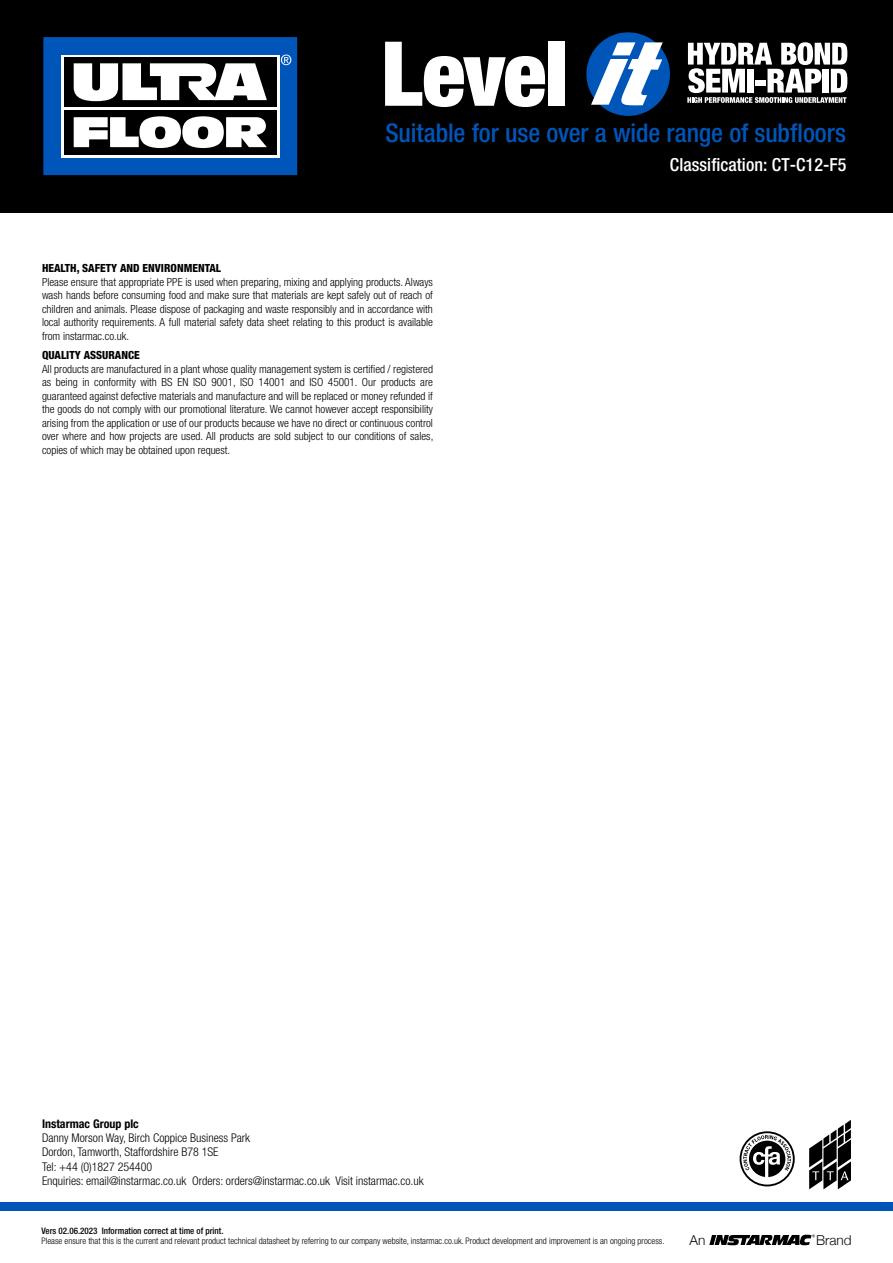
<style>
.page{position:relative;width:893px;height:1263px;background:#fff}
.page>*{position:absolute;margin:0;border:0;box-sizing:border-box;transform-origin:0 0}
.t1{font:500 condensed 25.8px "Helvetica Neue LT Pro";letter-spacing:-.005em;color:#0055b8}
.t2{font:500 condensed 18px "Helvetica Neue LT Pro";letter-spacing:.005em;color:#fff}
.t3{font:300 13.65px "Helvetica Neue";color:#120f0d}
.t4{font:300 condensed 12px/14.4px "Helvetica Neue LT Pro";color:#000}
.t5{font:700 condensed 12px "Helvetica Neue LT Pro";color:#000}
.t6{font:300 condensed 11.25px/13.5px "Helvetica Neue LT Pro";color:#000;text-align:justify}
.t7{font:800 condensed 11.25px "Helvetica Neue LT Pro";color:#000}
.t8{font:300 condensed 9px "Helvetica Neue LT Pro";color:#000}
.t9{font:500 condensed 9px "Helvetica Neue LT Pro";color:#000}
</style>
<div class="page">
<div style="left:0;top:1202px;width:893px;height:8px;background:#0055b8"></div>
<svg style="left:709px;top:1234px;width:106px;height:11px"></svg>
<svg style="left:809px;top:1120px;width:42px;height:69px"></svg>
<svg style="left:740px;top:1131px;width:55px;height:55px"></svg>
<div style="left:0;top:0;width:893px;height:213px;background:#000"></div>
<svg style="left:385px;top:42px;width:160px;height:65px"></svg>
<div style="left:549px;top:42px;width:16px;height:64px;background:#fff"></div>
<div style="left:586px;top:32px;width:84px;height:84px;background:#0055b8;border-radius:50%"></div>
<svg style="left:591px;top:42px;width:72px;height:63px"></svg>
<svg style="left:687px;top:42px;width:160px;height:61px"></svg>
<div style="left:43px;top:37px;width:254px;height:138px;background:#0055b8"></div>
<svg style="left:281px;top:55px;width:10px;height:10px"></svg>
<svg style="left:61px;top:55px;width:219px;height:103px;background:#d7d7d7"></svg>
<div style="left:64px;top:110px;width:213px;height:44px;background:#000"></div>
<div style="left:64px;top:58px;width:213px;height:49px;background:#000"></div>
<svg style="left:74px;top:116px;width:193px;height:32px"></svg>
<svg style="left:74px;top:63px;width:193px;height:38px"></svg>
<p class="t1" style="left:385px;top:118px;width:462px">Suitable for use over a wide range of subfloors</p>
<p class="t2" style="left:670px;top:154px;width:178px">Classification: CT-C12-F5</p>
<p class="t7" style="left:42px;top:261px;width:181px">HEALTH, SAFETY AND ENVIRONMENTAL</p>
<p class="t6" style="left:42px;top:275px;width:393px">Please ensure that appropriate PPE is used when preparing, mixing and applying products. Always wash hands before consuming food and make sure that materials are kept safely out of reach of children and animals. Please dispose of packaging and waste responsibly and in accordance with local authority requirements. A full material safety data sheet relating to this product is available from instarmac.co.uk.</p>
<p class="t7" style="left:42px;top:348px;width:99px">QUALITY ASSURANCE</p>
<p class="t6" style="left:42px;top:362px;width:393px">All products are manufactured in a plant whose quality management system is certified / registered as being in conformity with BS EN ISO 9001, ISO 14001 and ISO 45001. Our products are guaranteed against defective materials and manufacture and will be replaced or money refunded if the goods do not comply with our promotional literature. We cannot however accept responsibility arising from the application or use of our products because we have no direct or continuous control over where and how projects are used. All products are sold subject to our conditions of sales, copies of which may be obtained upon request.</p>
<p class="t5" style="left:42px;top:1116px;width:98px">Instarmac Group plc</p>
<p class="t4" style="left:42px;top:1130px;width:210px">Danny Morson Way, Birch Coppice Business Park<br>Dordon, Tamworth, Staffordshire B78 1SE</p>
<p class="t4" style="left:42px;top:1159px;width:383px">Tel: +44 (0)1827 254400<br>Enquiries: email@instarmac.co.uk Orders: orders@instarmac.co.uk Visit instarmac.co.uk</p>
<p class="t9" style="left:41px;top:1225px;width:184px">Vers 02.06.2023 Information correct at time of print.</p>
<p class="t8" style="left:41px;top:1236px;width:625px">Please ensure that this is the current and relevant product technical datasheet by referring to our company website, instarmac.co.uk. Product development and improvement is an ongoing process.</p>
<p class="t3" style="left:690px;top:1229px;width:17px">An</p>
<p class="t3" style="left:816px;top:1229px;width:37px">Brand</p>
</div>
